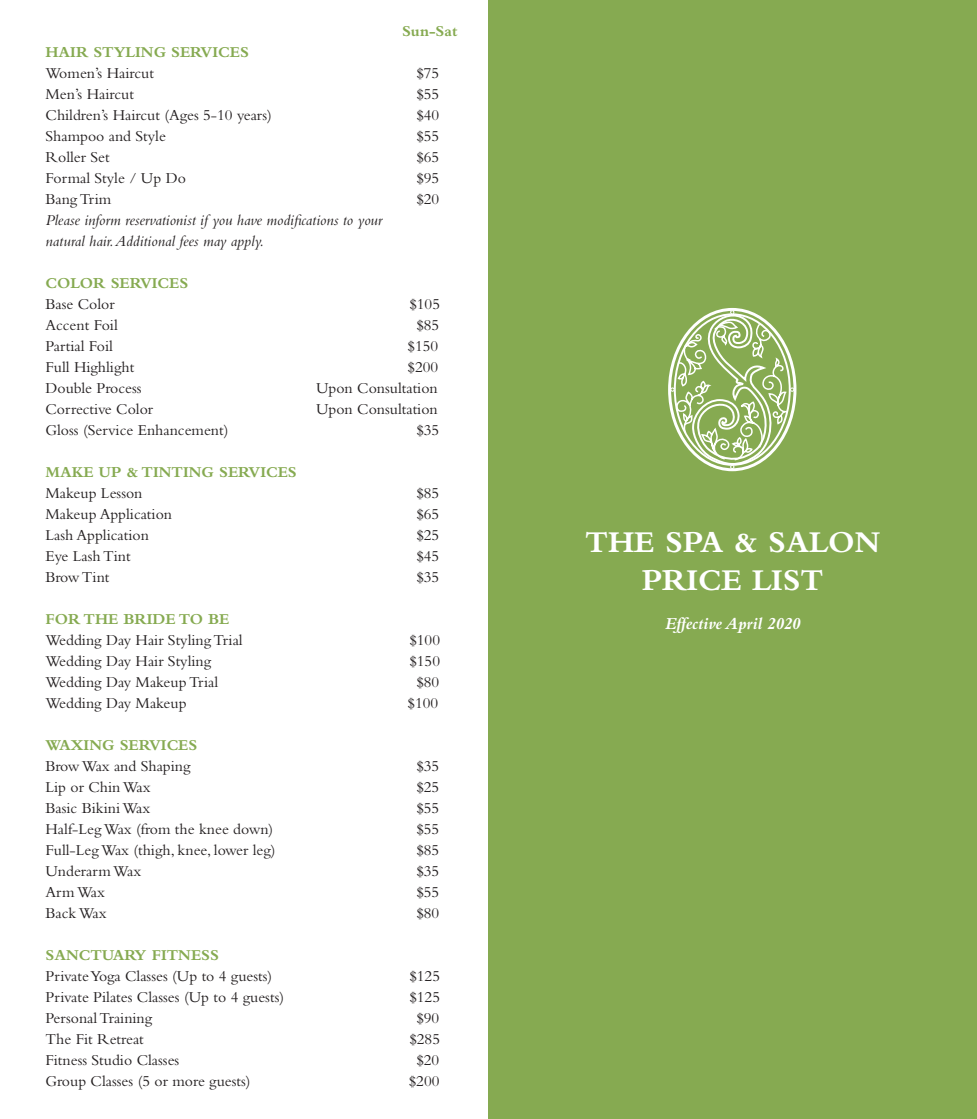
<style>
.page{position:relative;width:977px;height:1119px;background:#fff}
.page>*{position:absolute;margin:0;border:0;box-sizing:border-box;transform-origin:0 0}
.t1{font:700 31.5px/37.8px "Bembo";color:#fff;text-align:center}
.t2{font:italic 700 17.5px "Bembo";color:#fff}
.t3{font:15.75px "Bembo";color:#231f20}
.t4{font:700 15.75px "Bembo";color:#86aa51}
.t5{font:italic 15.75px/21px "Bembo";color:#231f20}
</style>
<div class="page">
<div style="left:488px;top:0;width:488px;height:1118px;background:#86aa51"></div>
<svg style="left:668px;top:308px;width:126px;height:161px"></svg>
<p class="t4" style="left:402px;top:22px;width:57px">Sun-Sat</p>
<p class="t4" style="left:46px;top:43px;width:205px">HAIR STYLING SERVICES</p>
<p class="t3" style="left:46px;top:64px;width:110px">Women’s Haircut</p>
<p class="t3" style="left:417px;top:64px;width:24px">$75</p>
<p class="t3" style="left:46px;top:85px;width:90px">Men’s Haircut</p>
<p class="t3" style="left:416px;top:85px;width:24px">$55</p>
<p class="t3" style="left:46px;top:106px;width:228px">Children’s Haircut (Ages 5-10 years)</p>
<p class="t3" style="left:416px;top:106px;width:24px">$40</p>
<p class="t3" style="left:45px;top:127px;width:122px">Shampoo and Style</p>
<p class="t3" style="left:416px;top:127px;width:24px">$55</p>
<p class="t3" style="left:45px;top:148px;width:66px">Roller Set</p>
<p class="t3" style="left:416px;top:148px;width:24px">$65</p>
<p class="t3" style="left:45px;top:169px;width:142px">Formal Style / Up Do</p>
<p class="t3" style="left:416px;top:169px;width:24px">$95</p>
<p class="t3" style="left:45px;top:190px;width:67px">Bang Trim</p>
<p class="t3" style="left:416px;top:190px;width:24px">$20</p>
<p class="t5" style="left:45px;top:209px;width:338px">Please inform reservationist if you have modifications to your natural hair. Additional fees may apply.</p>
<p class="t4" style="left:45px;top:274px;width:144px">COLOR SERVICES</p>
<p class="t3" style="left:45px;top:295px;width:71px">Base Color</p>
<p class="t3" style="left:409px;top:295px;width:32px">$105</p>
<p class="t3" style="left:45px;top:316px;width:74px">Accent Foil</p>
<p class="t3" style="left:416px;top:316px;width:24px">$85</p>
<p class="t3" style="left:45px;top:337px;width:69px">Partial Foil</p>
<p class="t3" style="left:408px;top:337px;width:32px">$150</p>
<p class="t3" style="left:45px;top:358px;width:90px">Full Highlight</p>
<p class="t3" style="left:408px;top:358px;width:32px">$200</p>
<p class="t3" style="left:45px;top:379px;width:98px">Double Process</p>
<p class="t3" style="left:316px;top:379px;width:123px">Upon Consultation</p>
<p class="t3" style="left:45px;top:400px;width:109px">Corrective Color</p>
<p class="t3" style="left:316px;top:400px;width:123px">Upon Consultation</p>
<p class="t3" style="left:45px;top:421px;width:184px">Gloss (Service Enhancement)</p>
<p class="t3" style="left:416px;top:421px;width:24px">$35</p>
<p class="t4" style="left:45px;top:463px;width:253px">MAKE UP &amp; TINTING SERVICES</p>
<p class="t3" style="left:45px;top:484px;width:98px">Makeup Lesson</p>
<p class="t3" style="left:416px;top:484px;width:24px">$85</p>
<p class="t3" style="left:45px;top:505px;width:128px">Makeup Application</p>
<p class="t3" style="left:416px;top:505px;width:24px">$65</p>
<p class="t3" style="left:45px;top:525px;width:105px">Lash Application</p>
<p class="t3" style="left:416px;top:525px;width:24px">$25</p>
<p class="t3" style="left:45px;top:546px;width:87px">Eye Lash Tint</p>
<p class="t3" style="left:416px;top:546px;width:24px">$45</p>
<p class="t3" style="left:45px;top:567px;width:65px">Brow Tint</p>
<p class="t3" style="left:416px;top:567px;width:24px">$35</p>
<p class="t4" style="left:45px;top:610px;width:185px">FOR THE BRIDE TO BE</p>
<p class="t3" style="left:45px;top:630px;width:199px">Wedding Day Hair Styling Trial</p>
<p class="t3" style="left:409px;top:630px;width:32px">$100</p>
<p class="t3" style="left:45px;top:651px;width:167px">Wedding Day Hair Styling</p>
<p class="t3" style="left:409px;top:651px;width:32px">$150</p>
<p class="t3" style="left:45px;top:672px;width:174px">Wedding Day Makeup Trial</p>
<p class="t3" style="left:416px;top:672px;width:24px">$80</p>
<p class="t3" style="left:45px;top:693px;width:143px">Wedding Day Makeup</p>
<p class="t3" style="left:408px;top:693px;width:32px">$100</p>
<p class="t4" style="left:45px;top:736px;width:153px">WAXING SERVICES</p>
<p class="t3" style="left:45px;top:756px;width:146px">Brow Wax and Shaping</p>
<p class="t3" style="left:416px;top:756px;width:24px">$35</p>
<p class="t3" style="left:45px;top:777px;width:107px">Lip or Chin Wax</p>
<p class="t3" style="left:416px;top:777px;width:24px">$25</p>
<p class="t3" style="left:45px;top:798px;width:106px">Basic Bikini Wax</p>
<p class="t3" style="left:416px;top:798px;width:24px">$55</p>
<p class="t3" style="left:45px;top:819px;width:229px">Half-Leg Wax (from the knee down)</p>
<p class="t3" style="left:416px;top:819px;width:24px">$55</p>
<p class="t3" style="left:45px;top:840px;width:232px">Full-Leg Wax (thigh, knee, lower leg)</p>
<p class="t3" style="left:416px;top:840px;width:24px">$85</p>
<p class="t3" style="left:45px;top:861px;width:97px">Underarm Wax</p>
<p class="t3" style="left:416px;top:861px;width:24px">$35</p>
<p class="t3" style="left:45px;top:882px;width:61px">Arm Wax</p>
<p class="t3" style="left:416px;top:882px;width:24px">$55</p>
<p class="t3" style="left:45px;top:903px;width:62px">Back Wax</p>
<p class="t3" style="left:416px;top:903px;width:24px">$80</p>
<p class="t4" style="left:45px;top:946px;width:175px">SANCTUARY FITNESS</p>
<p class="t3" style="left:45px;top:966px;width:228px">Private Yoga Classes (Up to 4 guests)</p>
<p class="t3" style="left:409px;top:966px;width:32px">$125</p>
<p class="t3" style="left:45px;top:987px;width:240px">Private Pilates Classes (Up to 4 guests)</p>
<p class="t3" style="left:409px;top:987px;width:32px">$125</p>
<p class="t3" style="left:45px;top:1008px;width:108px">Personal Training</p>
<p class="t3" style="left:416px;top:1008px;width:24px">$90</p>
<p class="t3" style="left:45px;top:1029px;width:100px">The Fit Retreat</p>
<p class="t3" style="left:409px;top:1029px;width:32px">$285</p>
<p class="t3" style="left:45px;top:1050px;width:135px">Fitness Studio Classes</p>
<p class="t3" style="left:416px;top:1050px;width:24px">$20</p>
<p class="t3" style="left:45px;top:1071px;width:207px">Group Classes (5 or more guests)</p>
<p class="t3" style="left:409px;top:1071px;width:32px">$200</p>
<h1 class="t1" style="left:585px;top:523px;width:297px">THE SPA &amp; SALON<br>PRICE LIST</h1>
<p class="t2" style="left:665px;top:613px;width:137px">Effective April 2020</p>
</div>
